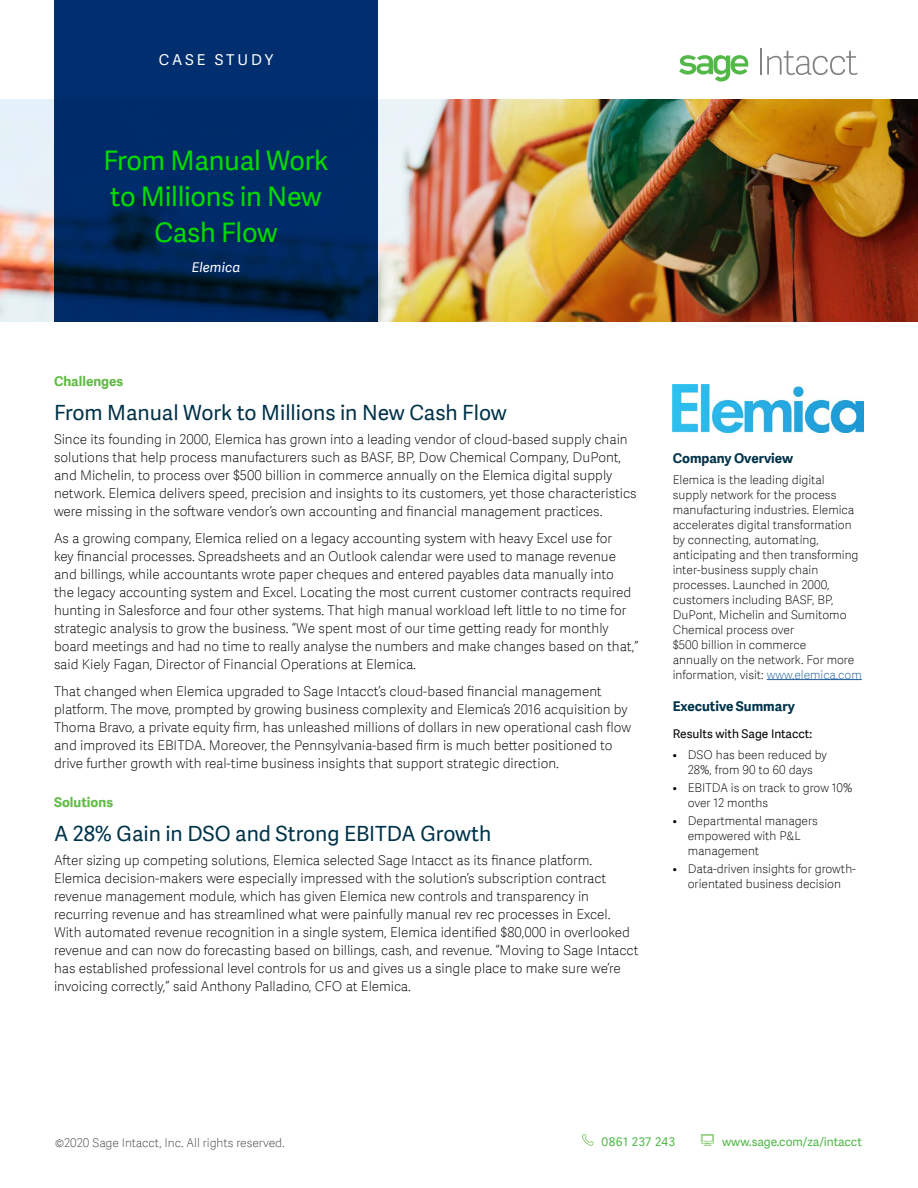
<style>
.page{position:relative;width:918px;height:1188px;background:#fff}
.page>*{position:absolute;margin:0;border:0;box-sizing:border-box;transform-origin:0 0}
.t1{font:27px/36px "Adelle Sans SAGE";letter-spacing:-.01em;color:#00dc00;text-align:center}
.t2{font:21px "Adelle Sans SAGE";color:#003349}
.t3{font:15px "Adelle Sans SAGE";letter-spacing:.2em;color:#fff}
.t4{font:13.5px/18px "Adelle Sans SAGE Th";color:#000}
.t5{font:700 13.5px "Adelle Sans SAGE";color:#003349}
.t6{font:700 13.5px "Adelle Sans SAGE";color:#62bb46}
.t7{font:italic 13.5px "Adelle Sans SAGE";letter-spacing:.01em;color:#fff}
.t8{font:12px/15px "Adelle Sans SAGE Th";color:#000}
.t9{font:12px "Adelle Sans SAGE Th";color:#41463e}
.t10{font:12px "Adelle Sans SAGE";color:#50b848}
.t11{font:12px "Adelle Sans SAGE";color:#000}
.t12{font:12px "Adelle Sans SAGE";letter-spacing:.05em;color:#50b848}
.s1{color:#215e9e}
</style>
<div class="page">
<svg style="left:679px;top:55px;width:70px;height:27px"></svg>
<hr style="left:760px;top:48px;width:2px;height:27px;background:#838280">
<svg style="left:767px;top:51px;width:91px;height:24px"></svg>
<svg style="left:701px;top:1134px;width:13px;height:12px"></svg>
<svg style="left:582px;top:1134px;width:12px;height:12px"></svg>
<hr style="left:767px;top:679px;width:95px;height:1px;background:#215e9e">
<img style="left:673px;top:385px;width:191px;height:47px">
<img style="left:0;top:99px;width:918px;height:223px">
<svg style="left:54px;top:0;width:324px;height:322px;background:#002962"></svg>
<p class="t3" style="left:159px;top:49px;width:116px">CASE STUDY</p>
<h1 class="t1" style="left:103px;top:141px;width:227px">From Manual Work to Millions in New<br>Cash Flow</h1>
<p class="t7" style="left:192px;top:257px;width:50px">Elemica</p>
<p class="t6" style="left:54px;top:371px;width:71px">Challenges</p>
<h2 class="t2" style="left:54px;top:398px;width:454px">From Manual Work to Millions in New Cash Flow</h2>
<p class="t4" style="left:54px;top:430px;width:584px">Since its founding in 2000, Elemica has grown into a leading vendor of cloud-based supply chain solutions that help process manufacturers such as BASF, BP, Dow Chemical Company, DuPont, and Michelin, to process over $500 billion in commerce annually on the Elemica digital supply network. Elemica delivers speed, precision and insights to its customers, yet those characteristics were missing in the software vendor’s own accounting and financial management practices.</p>
<p class="t4" style="left:54px;top:529px;width:586px">As a growing company, Elemica relied on a legacy accounting system with heavy Excel use for<br>key financial processes. Spreadsheets and an Outlook calendar were used to manage revenue and billings, while accountants wrote paper cheques and entered payables data manually into<br>the legacy accounting system and Excel. Locating the most current customer contracts required hunting in Salesforce and four other systems. That high manual workload left little to no time for strategic analysis to grow the business. “We spent most of our time getting ready for monthly board meetings and had no time to really analyse the numbers and make changes based on that,” said Kiely Fagan, Director of Financial Operations at Elemica.</p>
<p class="t4" style="left:54px;top:682px;width:579px">That changed when Elemica upgraded to Sage Intacct’s cloud-based financial management platform. The move, prompted by growing business complexity and Elemica’s 2016 acquisition by Thoma Bravo, a private equity firm, has unleashed millions of dollars in new operational cash flow and improved its EBITDA. Moreover, the Pennsylvania-based firm is much better positioned to drive further growth with real-time business insights that support strategic direction.</p>
<p class="t6" style="left:54px;top:792px;width:61px">Solutions</p>
<h2 class="t2" style="left:54px;top:819px;width:439px">A 28% Gain in DSO and Strong EBITDA Growth</h2>
<p class="t4" style="left:54px;top:851px;width:586px">After sizing up competing solutions, Elemica selected Sage Intacct as its finance platform.<br>Elemica decision-makers were especially impressed with the solution’s subscription contract revenue management module, which has given Elemica new controls and transparency in recurring revenue and has streamlined what were painfully manual rev rec processes in Excel.<br>With automated revenue recognition in a single system, Elemica identified $80,000 in overlooked revenue and can now do forecasting based on billings, cash, and revenue. “Moving to Sage Intacct has established professional level controls for us and gives us a single place to make sure we’re invoicing correctly,” said Anthony Palladino, CFO at Elemica.</p>
<p class="t5" style="left:673px;top:448px;width:122px">Company Overview</p>
<p class="t8" style="left:673px;top:472px;width:191px">Elemica is the leading digital supply network for the process manufacturing industries. Elemica accelerates digital transformation by connecting, automating, anticipating and then transforming inter-business supply chain processes. Launched in 2000, customers including BASF, BP,<br>DuPont, Michelin and Sumitomo<br>Chemical process over<br>$500 billion in commerce<br>annually on the network. For more information, visit: <span class="s1">www.elemica.com</span></p>
<p class="t5" style="left:673px;top:697px;width:124px">Executive Summary</p>
<p class="t11" style="left:673px;top:725px;width:141px">Results with Sage Intacct:</p>
<p class="t8" style="left:673px;top:747px;width:156px;text-align:center">• DSO has been reduced by<br>28%, from 90 to 60 days</p>
<p class="t8" style="left:688px;top:780px;width:166px;text-indent:-15px">• EBITDA is on track to grow 10% over 12 months</p>
<p class="t8" style="left:688px;top:813px;width:132px;text-indent:-15px">• Departmental managers empowered with P&amp;L management</p>
<p class="t8" style="left:673px;top:861px;width:185px;text-align:center">• Data-driven insights for growth&shy;orientated business decision</p>
<p class="t9" style="left:55px;top:1134px;width:231px">©2020 Sage Intacct, Inc. All rights reserved.</p>
<p class="t12" style="left:601px;top:1133px;width:75px">0861 237 243</p>
<p class="t10" style="left:722px;top:1133px;width:141px">www.sage.com/za/intacct</p>
</div>
